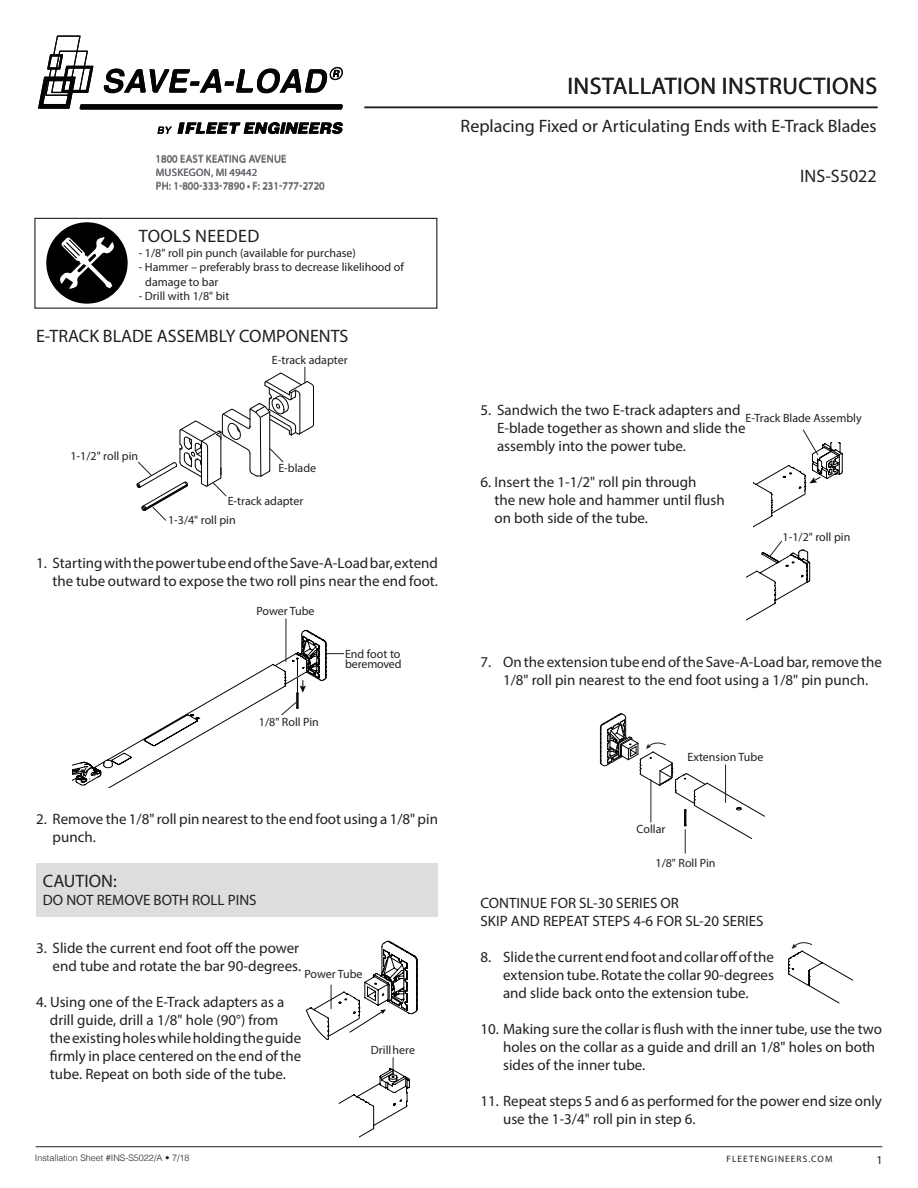
<style>
.page{position:relative;width:918px;height:1188px;background:#fff}
.page>*{position:absolute;margin:0;border:0;box-sizing:border-box;transform-origin:0 0}
.t1{font:24px "Myriad Pro";letter-spacing:.02em;color:#231f20}
.t2{font:18px "Myriad Pro";color:#231f20}
.t3{font:18px "Myriad Pro";letter-spacing:.02em;color:#231f20}
.t4{font:15px/18px "Myriad Pro";color:#231f20}
.t5{font:12px/18.9px "Myriad Pro";color:#231f20}
.t6{font:10.8px/13.5px "Myriad Pro";color:#64686c}
.t7{font:9.3px "Myriad Pro";letter-spacing:.12em;color:#231f20}
.t8{font:300 9px "Helvetica";color:#231f20}
</style>
<div class="page">
<hr style="left:36px;top:1146px;width:846px;height:1px;background:#231f20">
<hr style="left:364px;top:106px;width:514px;height:2px;background:#231f20">
<svg style="left:600px;top:713px;width:165px;height:141px"></svg>
<svg style="left:178px;top:122px;width:165px;height:12px"></svg>
<svg style="left:157px;top:126px;width:15px;height:8px"></svg>
<svg style="left:38px;top:35px;width:305px;height:75px"></svg>
<svg style="left:136px;top:367px;width:178px;height:154px"></svg>
<div style="left:34px;top:218px;width:403px;height:91px;border:1px solid #231f20"></div>
<div style="left:46px;top:222px;width:82px;height:82px;background:#000;border-radius:50%"></div>
<svg style="left:60px;top:237px;width:59px;height:54px"></svg>
<hr style="left:286px;top:618px;width:1px;height:44px;background:#231f20">
<svg style="left:73px;top:629px;width:271px;height:159px"></svg>
<div style="left:36px;top:863px;width:402px;height:54px;background:#dcdddf"></div>
<svg style="left:338px;top:1057px;width:72px;height:81px"></svg>
<svg style="left:305px;top:941px;width:113px;height:100px"></svg>
<svg style="left:753px;top:429px;width:90px;height:99px"></svg>
<svg style="left:746px;top:541px;width:65px;height:80px"></svg>
<svg style="left:788px;top:942px;width:65px;height:62px"></svg>
<p class="t6" style="left:156px;top:152px;width:171px">1800 EAST KEATING AVENUE<br>MUSKEGON, MI 49442<br>PH: 1-800-333-7890 • F: 231-777-2720</p>
<p class="t3" style="left:139px;top:225px;width:122px">TOOLS NEEDED</p>
<p class="t5" style="left:139px;top:243px;width:219px">- 1/8" roll pin punch (available for purchase)</p>
<p class="t5" style="left:145px;top:260px;width:260px;line-height:14.4px;text-indent:-7px">- Hammer – preferably brass to decrease likelihood of damage to bar</p>
<p class="t5" style="left:139px;top:286px;width:92px">- Drill with 1/8" bit</p>
<p class="t2" style="left:36px;top:325px;width:314px">E-TRACK BLADE ASSEMBLY COMPONENTS</p>
<p class="t5" style="left:272px;top:350px;width:77px">E-track adapter</p>
<p class="t5" style="left:70px;top:446px;width:69px">1-1/2" roll pin</p>
<p class="t5" style="left:278px;top:458px;width:39px">E-blade</p>
<p class="t5" style="left:168px;top:492px;width:137px;text-indent:60px">E-track adapter<br>1-3/4" roll pin</p>
<p class="t4" style="left:36px;top:554px;width:403px;text-align:right">1. Starting with the power tube end of the Save-A-Load bar, extend the tube outward to expose the two roll pins near the end foot.</p>
<p class="t5" style="left:257px;top:601px;width:60px">Power Tube</p>
<p class="t5" style="left:345px;top:648px;width:58px;line-height:10.5px">End foot to be removed</p>
<p class="t5" style="left:259px;top:713px;width:61px">1/8" Roll Pin</p>
<p class="t4" style="left:53px;top:809px;width:387px;text-indent:-16px">2. Remove the 1/8" roll pin nearest to the end foot using a 1/8" pin punch.</p>
<p class="t2" style="left:43px;top:870px;width:75px">CAUTION:</p>
<p class="t4" style="left:43px;top:890px;width:215px">DO NOT REMOVE BOTH ROLL PINS</p>
<p class="t4" style="left:36px;top:938px;width:267px;text-align:right">3. Slide the current end foot off the power end tube and rotate the bar 90-degrees.</p>
<p class="t4" style="left:50px;top:992px;width:253px;text-indent:-14px">4. Using one of the E-Track adapters as a drill guide, drill a 1/8" hole (90°) from the existing holes while holding the guide firmly in place centered on the end of the tube. Repeat on both side of the tube.</p>
<p class="t5" style="left:304px;top:964px;width:60px">Power Tube</p>
<p class="t5" style="left:371px;top:1041px;width:46px">Drill here</p>
<h1 class="t1" style="left:567px;top:71px;width:311px">INSTALLATION INSTRUCTIONS</h1>
<p class="t2" style="left:461px;top:115px;width:418px">Replacing Fixed or Articulating Ends with E-Track Blades</p>
<p class="t2" style="left:800px;top:165px;width:78px">INS-S5022</p>
<p class="t4" style="left:497px;top:401px;width:250px;text-indent:-16px">5. Sandwich the two E-track adapters and<br>E-blade together as shown and slide the assembly into the power tube.</p>
<p class="t4" style="left:494px;top:473px;width:232px;text-indent:-14px">6. Insert the 1-1/2" roll pin through<br>the new hole and hammer until flush on both side of the tube.</p>
<p class="t5" style="left:746px;top:409px;width:118px">E-Track Blade Assembly</p>
<p class="t5" style="left:783px;top:527px;width:69px">1-1/2" roll pin</p>
<p class="t4" style="left:481px;top:653px;width:403px;text-align:center">7. On the extension tube end of the Save-A-Load bar, remove the<br>1/8" roll pin nearest to the end foot using a 1/8" pin punch.</p>
<p class="t5" style="left:687px;top:747px;width:77px">Extension Tube</p>
<p class="t5" style="left:637px;top:819px;width:30px">Collar</p>
<p class="t5" style="left:656px;top:853px;width:61px">1/8" Roll Pin</p>
<p class="t4" style="left:481px;top:894px;width:285px">CONTINUE FOR SL-30 SERIES OR<br>SKIP AND REPEAT STEPS 4-6 FOR SL-20 SERIES</p>
<p class="t4" style="left:503px;top:948px;width:272px;text-align:justify;text-indent:-22px">8. Slide the current end foot and collar off of the extension tube. Rotate the collar 90-degrees and slide back onto the extension tube.</p>
<p class="t4" style="left:503px;top:1020px;width:380px;text-indent:-22px">10. Making sure the collar is flush with the inner tube, use the two holes on the collar as a guide and drill an 1/8" holes on both sides of the inner tube.</p>
<p class="t4" style="left:503px;top:1092px;width:380px;text-indent:-22px">11. Repeat steps 5 and 6 as performed for the power end size only use the 1-3/4" roll pin in step 6.</p>
<p class="t8" style="left:35px;top:1150px;width:156px">Installation Sheet #INS-S5022/A • 7/18</p>
<p class="t5" style="left:877px;top:1150px;width:8px">1</p>
<p class="t7" style="left:726px;top:1154px;width:108px">FLEETENGINEERS.COM</p>
</div>
